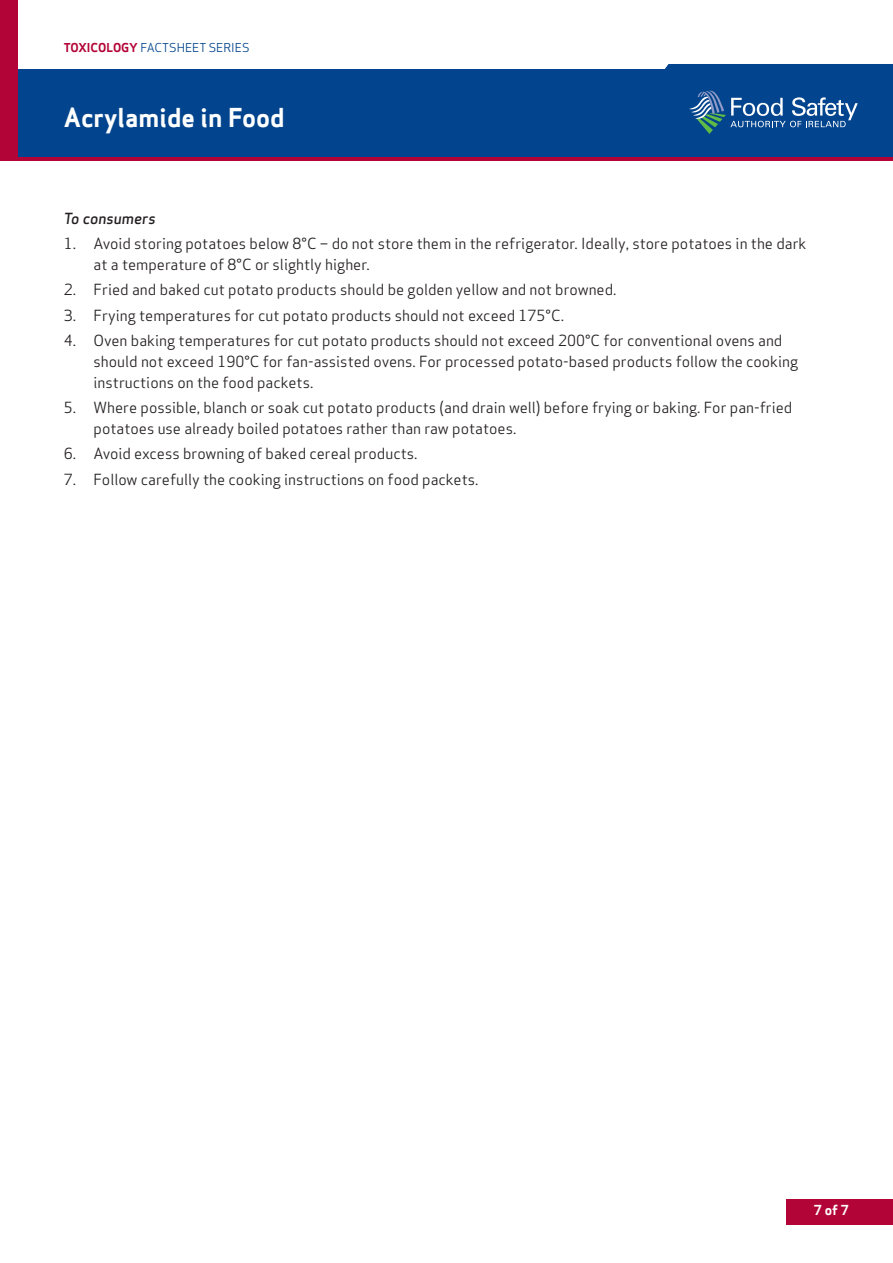
<style>
.page{position:relative;width:893px;height:1263px;background:#fff}
.page>*{position:absolute;margin:0;border:0;box-sizing:border-box;transform-origin:0 0}
.t1{font:25.5px "Apex Sans Bold T";color:#fff}
.t2{font:15px/21px "Apex Sans Book T";color:#231f20}
.t3{font:15px "Apex Sans Medium Italic T";color:#231f20}
.t4{font:13.5px "Apex Sans Bold T";color:#fff}
.t5{font:12px "Apex Sans Book T";color:#02448d}
.s1{font-family:"Apex Sans Bold T";color:#b30437}
</style>
<div class="page">
<div style="left:787px;top:1199px;width:106px;height:26px;background:#b30437"></div>
<div style="left:0;top:70px;width:893px;height:87px;background:#02448d"></div>
<svg style="left:599px;top:64px;width:294px;height:70px"></svg>
<hr style="left:0;top:157px;width:893px;height:3px;background:#b30437">
<div style="left:0;top:0;width:17px;height:158px;background:#b30437"></div>
<p class="t5" style="left:64px;top:39px;width:187px"><span class="s1">TOXICOLOGY</span> FACTSHEET SERIES</p>
<h1 class="t1" style="left:64px;top:101px;width:222px">Acrylamide in Food</h1>
<p class="t3" style="left:64px;top:209px;width:93px">To consumers</p>
<p class="t2" style="left:94px;top:233px;width:714px;text-indent:-30px">1. Avoid storing potatoes below 8°C – do not store them in the refrigerator. Ideally, store potatoes in the dark at a temperature of 8°C or slightly higher.</p>
<p class="t2" style="left:64px;top:279px;width:554px">2. Fried and baked cut potato products should be golden yellow and not browned.</p>
<p class="t2" style="left:64px;top:304px;width:502px">3. Frying temperatures for cut potato products should not exceed 175°C.</p>
<p class="t2" style="left:94px;top:330px;width:706px;text-indent:-30px">4. Oven baking temperatures for cut potato products should not exceed 200°C for conventional ovens and should not exceed 190°C for fan-assisted ovens. For processed potato-based products follow the cooking instructions on the food packets.</p>
<p class="t2" style="left:94px;top:397px;width:700px;text-indent:-30px">5. Where possible, blanch or soak cut potato products (and drain well) before frying or baking. For pan-fried potatoes use already boiled potatoes rather than raw potatoes.</p>
<p class="t2" style="left:64px;top:443px;width:355px">6. Avoid excess browning of baked cereal products.</p>
<p class="t2" style="left:64px;top:468px;width:416px">7. Follow carefully the cooking instructions on food packets.</p>
<p class="t4" style="left:814px;top:1201px;width:37px">7of 7</p>
</div>
